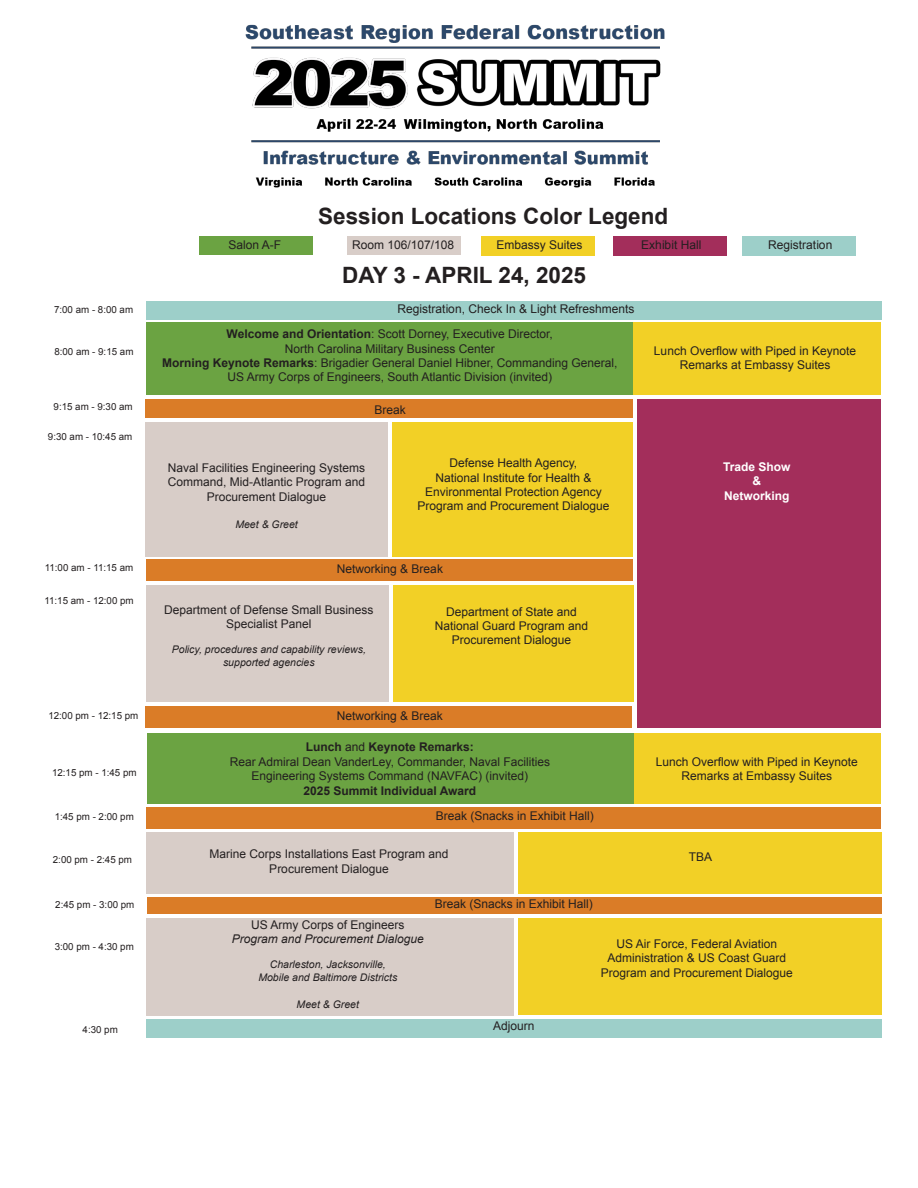
<style>
.page{position:relative;width:918px;height:1188px;background:#fff}
.page>*{position:absolute;margin:0;border:0;box-sizing:border-box;transform-origin:0 0}
.t1{font:700 22.5px "Arial";color:#231f20}
.t2{font:12px/14.4px "Arial";color:#231f20;text-align:center}
.t3{font:700 12px "Arial";color:#231f20}
.t4{font:italic 12px "Arial";color:#231f20}
.t5{font:700 12px "Arial";color:#fff}
.t6{font:italic 10.5px "Arial";color:#231f20}
.t7{font:9.75px "Arial";color:#231f20}
.s1{font-weight:700}
.s2{font-weight:400}
</style>
<div class="page">
<div style="left:621px;top:322px;width:259px;height:73px;background:#f2d026"></div>
<div style="left:147px;top:301px;width:735px;height:18px;background:#9dcfc9"></div>
<div style="left:147px;top:322px;width:486px;height:73px;background:#6ba342"></div>
<div style="left:145px;top:400px;width:488px;height:18px;background:#da7c27"></div>
<div style="left:145px;top:422px;width:242px;height:134px;background:#d8cdc8"></div>
<div style="left:392px;top:422px;width:241px;height:134px;background:#f2d026"></div>
<div style="left:637px;top:400px;width:244px;height:328px;background:#a32e5b"></div>
<div style="left:393px;top:585px;width:240px;height:117px;background:#f2d026"></div>
<img style="left:245px;top:24px;width:420px;height:164px">
<div style="left:146px;top:559px;width:486px;height:22px;background:#da7c27"></div>
<div style="left:146px;top:585px;width:242px;height:117px;background:#d8cdc8"></div>
<div style="left:147px;top:733px;width:486px;height:71px;background:#6ba342"></div>
<div style="left:147px;top:807px;width:734px;height:21px;background:#da7c27"></div>
<div style="left:518px;top:832px;width:364px;height:61px;background:#f2d026"></div>
<div style="left:146px;top:1019px;width:735px;height:19px;background:#9dcfc9"></div>
<div style="left:147px;top:897px;width:734px;height:17px;background:#da7c27"></div>
<div style="left:147px;top:832px;width:367px;height:61px;background:#d8cdc8"></div>
<div style="left:147px;top:918px;width:367px;height:97px;background:#d8cdc8"></div>
<div style="left:518px;top:918px;width:364px;height:97px;background:#f2d026"></div>
<div style="left:146px;top:706px;width:486px;height:22px;background:#da7c27"></div>
<div style="left:348px;top:236px;width:113px;height:19px;background:#d8cdc8"></div>
<div style="left:482px;top:236px;width:113px;height:19px;background:#f2d026"></div>
<div style="left:614px;top:236px;width:113px;height:20px;background:#a32e5b"></div>
<div style="left:199px;top:237px;width:114px;height:18px;background:#6ba342"></div>
<div style="left:743px;top:236px;width:113px;height:20px;background:#9dcfc9"></div>
<div style="left:634px;top:733px;width:246px;height:71px;background:#f2d026"></div>
<p class="t1" style="left:318px;top:202px;width:352px">Session Locations Color Legend</p>
<p class="t2" style="left:228px;top:238px;width:54px">Salon A-F</p>
<p class="t2" style="left:497px;top:238px;width:88px">Embassy Suites</p>
<p class="t2" style="left:768px;top:238px;width:66px">Registration</p>
<p class="t2" style="left:352px;top:238px;width:104px">Room 106/107/108</p>
<p class="t2" style="left:641px;top:238px;width:62px">Exhibit Hall</p>
<p class="t1" style="left:342px;top:261px;width:245px">DAY 3 - APRIL 24, 2025</p>
<p class="t7" style="left:54px;top:304px;width:81px">7:00 am - 8:00 am</p>
<p class="t2" style="left:398px;top:302px;width:238px">Registration, Check In &amp; Light Refreshments</p>
<p class="t7" style="left:54px;top:345px;width:81px">8:00 am - 9:15 am</p>
<p class="t7" style="left:54px;top:400px;width:81px">9:15 am - 9:30 am</p>
<p class="t7" style="left:48px;top:430px;width:86px">9:30 am - 10:45 am</p>
<p class="t2" style="left:227px;top:327px;width:328px"><span class="s1">Welcome and Orientation</span>: Scott Dorney, Executive Director,</p>
<p class="t2" style="left:285px;top:341px;width:212px">North Carolina Military Business Center</p>
<p class="t2" style="left:162px;top:356px;width:457px"><span class="s1">Morning Keynote Remarks</span>: Brigadier General Daniel Hibner, Commanding General,</p>
<p class="t2" style="left:227px;top:370px;width:326px">US Army Corps of Engineers, South Atlantic Division (invited)</p>
<p class="t2" style="left:374px;top:402px;width:33px">Break</p>
<p class="t2" style="left:168px;top:461px;width:199px">Naval Facilities Engineering Systems</p>
<p class="t2" style="left:168px;top:475px;width:199px">Command, Mid-Atlantic Program and</p>
<p class="t2" style="left:207px;top:489px;width:121px">Procurement Dialogue</p>
<p class="t6" style="left:235px;top:517px;width:64px">Meet &amp; Greet</p>
<p class="t2" style="left:449px;top:456px;width:129px">Defense Health Agency,</p>
<p class="t2" style="left:435px;top:470px;width:158px">National Institute for Health &amp;</p>
<p class="t2" style="left:425px;top:485px;width:178px">Environmental Protection Agency</p>
<p class="t2" style="left:417px;top:499px;width:194px">Program and Procurement Dialogue</p>
<p class="t7" style="left:45px;top:561px;width:90px">11:00 am - 11:15 am</p>
<p class="t2" style="left:337px;top:562px;width:108px">Networking &amp; Break</p>
<p class="t7" style="left:44px;top:594px;width:91px">11:15 am - 12:00 pm</p>
<p class="t2" style="left:164px;top:602px;width:211px">Department of Defense Small Business<br>Specialist Panel</p>
<p class="t6" style="left:172px;top:643px;width:196px">Policy, procedures and capability reviews,</p>
<p class="t6" style="left:223px;top:655px;width:93px">supported agencies</p>
<p class="t2" style="left:446px;top:604px;width:132px">Department of State and</p>
<p class="t2" style="left:435px;top:619px;width:155px">National Guard Program and</p>
<p class="t2" style="left:452px;top:633px;width:121px">Procurement Dialogue</p>
<p class="t7" style="left:48px;top:709px;width:91px">12:00 pm - 12:15 pm</p>
<p class="t2" style="left:337px;top:709px;width:108px">Networking &amp; Break</p>
<p class="t2" style="left:654px;top:344px;width:204px">Lunch Overflow with Piped in Keynote<br>Remarks at Embassy Suites</p>
<p class="t5" style="left:723px;top:459px;width:69px">Trade Show</p>
<p class="t5" style="left:752px;top:473px;width:10px">&amp;</p>
<p class="t5" style="left:724px;top:488px;width:67px">Networking</p>
<p class="t7" style="left:52px;top:766px;width:86px">12:15 pm - 1:45 pm</p>
<p class="t7" style="left:55px;top:810px;width:81px">1:45 pm - 2:00 pm</p>
<p class="t7" style="left:53px;top:854px;width:81px">2:00 pm - 2:45 pm</p>
<p class="t7" style="left:55px;top:898px;width:81px">2:45 pm - 3:00 pm</p>
<p class="t7" style="left:55px;top:940px;width:81px">3:00 pm - 4:30 pm</p>
<p class="t3" style="left:306px;top:739px;width:170px">Lunch <span class="s2">and</span> Keynote Remarks:</p>
<p class="t2" style="left:230px;top:755px;width:322px">Rear Admiral Dean VanderLey, Commander, Naval Facilities</p>
<p class="t2" style="left:252px;top:769px;width:278px">Engineering Systems Command (NAVFAC) (invited)</p>
<p class="t3" style="left:304px;top:782px;width:174px">2025 Summit Individual Award</p>
<p class="t2" style="left:436px;top:809px;width:160px">Break (Snacks in Exhibit Hall)</p>
<p class="t2" style="left:210px;top:847px;width:240px">Marine Corps Installations East Program and</p>
<p class="t2" style="left:269px;top:862px;width:121px">Procurement Dialogue</p>
<p class="t2" style="left:251px;top:917px;width:155px">US Army Corps of Engineers</p>
<p class="t4" style="left:232px;top:931px;width:194px">Program and Procurement Dialogue</p>
<p class="t6" style="left:270px;top:958px;width:118px">Charleston, Jacksonville,</p>
<p class="t6" style="left:258px;top:970px;width:140px">Mobile and Baltimore Districts</p>
<p class="t6" style="left:297px;top:997px;width:64px">Meet &amp; Greet</p>
<p class="t2" style="left:435px;top:897px;width:160px">Break (Snacks in Exhibit Hall)</p>
<p class="t7" style="left:83px;top:1023px;width:37px">4:30 pm</p>
<p class="t2" style="left:493px;top:1019px;width:43px">Adjourn</p>
<p class="t2" style="left:656px;top:755px;width:204px">Lunch Overflow with Piped in Keynote<br>Remarks at Embassy Suites</p>
<p class="t2" style="left:689px;top:850px;width:25px">TBA</p>
<p class="t2" style="left:617px;top:937px;width:162px">US Air Force, Federal Aviation</p>
<p class="t2" style="left:607px;top:951px;width:180px">Administration &amp; US Coast Guard</p>
<p class="t2" style="left:601px;top:966px;width:194px">Program and Procurement Dialogue</p>
</div>
